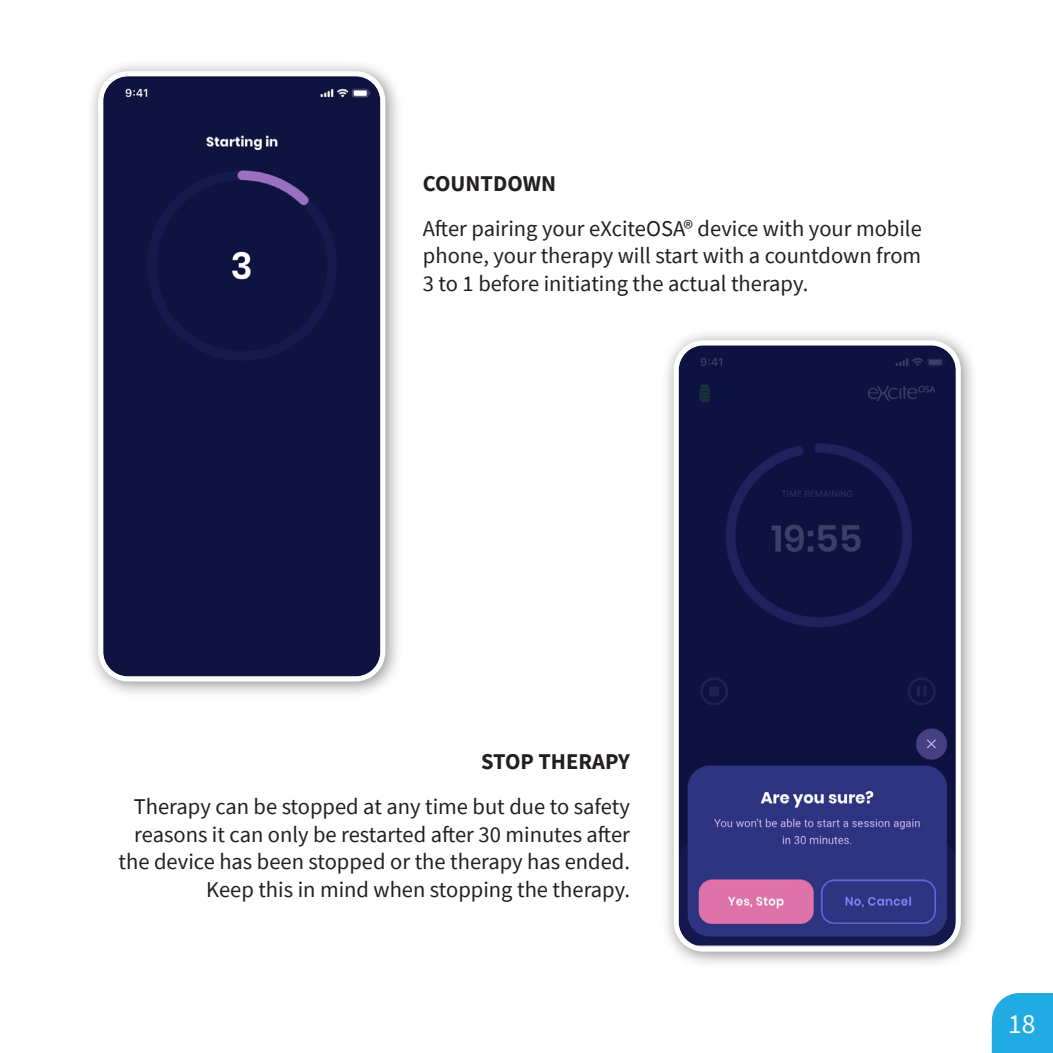
<style>
.page{position:relative;width:1053px;height:1053px;background:#fff}
.page>*{position:absolute;margin:0;border:0;box-sizing:border-box;transform-origin:0 0}
.t1{font:27.5px "Source Sans Pro";color:#fff}
.t2{font:22.5px/27.5px "Source Sans Pro";color:#231f20;text-align:justify}
.Heading_2{font:700 22.5px "Source Sans Pro";color:#231f20}
</style>
<div class="page">
<div style="left:991px;top:993px;width:61px;height:59px;background:#22abe2"></div>
<div style="left:86px;top:59px;width:316px;height:640px;background:#231f20;opacity:.5"></div>
<div style="left:103px;top:76px;width:277px;height:600px;background:#0f1340"></div>
<div style="left:98px;top:71px;width:287px;height:610px;border:5px solid #fff;border-radius:27px"></div>
<div style="left:661px;top:328px;width:317px;height:640px;background:#231f20;opacity:.5"></div>
<img style="left:678px;top:345px;width:277px;height:600px">
<div style="left:673px;top:340px;width:287px;height:611px;border:5px solid #fff;border-radius:27px"></div>
<p class="Heading_2" style="left:423px;top:168px;width:135px">COUNTDOWN</p>
<p class="t2" style="left:423px;top:214px;width:500px">After pairing your eXciteOSA® device with your mobile phone, your therapy will start with a countdown from 3 to 1 before initiating the actual therapy.</p>
<p class="Heading_2" style="left:481px;top:746px;width:150px">STOP THERAPY</p>
<p class="t2" style="left:118px;top:792px;width:513px;text-align:right">Therapy can be stopped at any time but due to safety reasons it can only be restarted after 30 minutes after the device has been stopped or the therapy has ended.<br>Keep this in mind when stopping the therapy.</p>
<p class="t1" style="left:1008px;top:1006px;width:29px">18</p>
</div>
